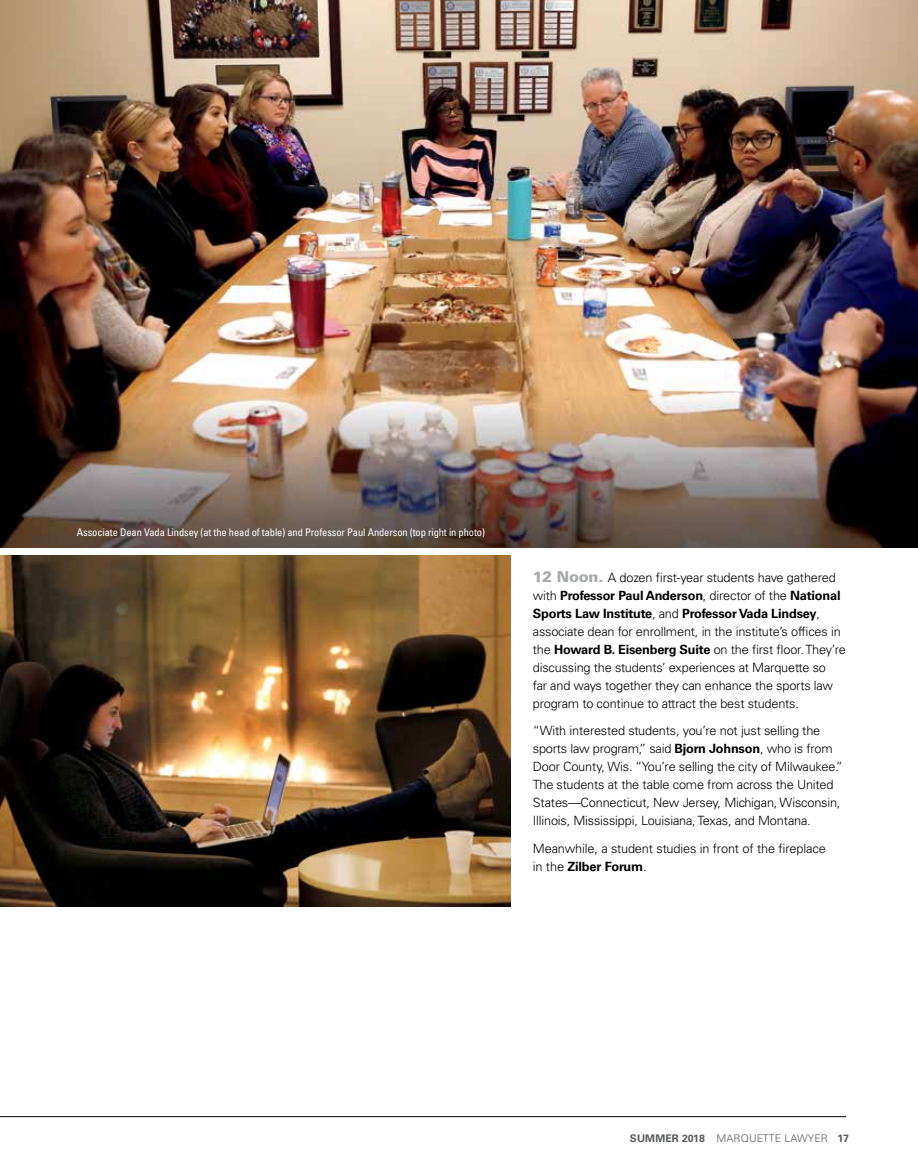
<style>
.page{position:relative;width:918px;height:1175px;background:#fff}
.page>*{position:absolute;margin:0;border:0;box-sizing:border-box;transform-origin:0 0}
.t1{font:300 12.75px/18px "Univers LT Std";letter-spacing:-.015em;color:#000}
.t2{font:condensed 10.5px "Univers LT Std";letter-spacing:-.01em;color:#fff}
.t3{font:300 10.5px "Univers LT Std";letter-spacing:.01em;color:#58595b}
.s1{font-weight:900;font-size:15px;color:#a7a9ac}
.s2{font-weight:700}
</style>
<div class="page">
<img style="left:0;top:555px;width:510px;height:351px">
<hr style="left:0;top:1116px;width:846px;height:1px;background:#000">
<img style="left:0;top:0;width:918px;height:547px">
<p class="t2" style="left:77px;top:525px;width:410px">Associate Dean Vada Lindsey (at the head of table) and Professor Paul Anderson (top right in photo)</p>
<p class="t1" style="left:533px;top:569px;width:315px"><span class="s1">12 Noon.</span> A dozen first-year students have gathered with <span class="s2">Professor Paul Anderson</span>, director of the <span class="s2">National Sports Law Institute</span>, and <span class="s2">Professor Vada Lindsey</span>, associate dean for enrollment, in the institute’s offices in the <span class="s2">Howard B. Eisenberg Suite</span> on the first floor. They’re discussing the students’ experiences at Marquette so<br>far and ways together they can enhance the sports law program to continue to attract the best students.</p>
<p class="t1" style="left:533px;top:722px;width:312px">“With interested students, you’re not just selling the sports law program,” said <span class="s2">Bjorn Johnson</span>, who is from Door County, Wis. “You’re selling the city of Milwaukee.” The students at the table come from across the United States—Connecticut, New Jersey, Michigan, Wisconsin, Illinois, Mississippi, Louisiana, Texas, and Montana.</p>
<p class="t1" style="left:533px;top:839px;width:294px">Meanwhile, a student studies in front of the fireplace in the <span class="s2">Zilber Forum</span>.</p>
<p class="t3" style="left:630px;top:1132px;width:221px"><span class="s2">SUMMER 2018</span> MARQUETTE LAWYER <span class="s2">17</span></p>
</div>
